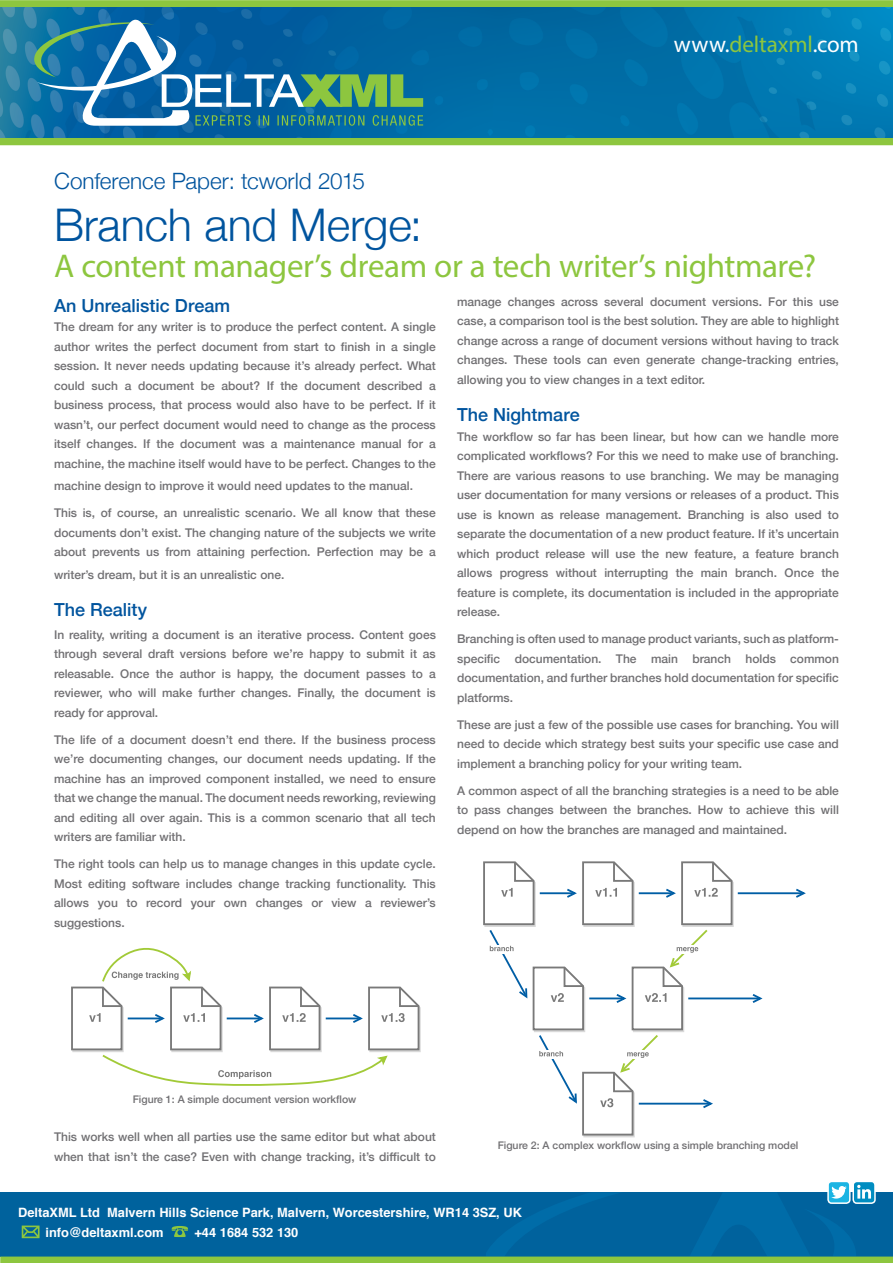
<style>
.page{position:relative;width:893px;height:1263px;background:#fff}
.page>*{position:absolute;margin:0;border:0;box-sizing:border-box;transform-origin:0 0}
.t1{font:300 45px "Helvetica Neue";letter-spacing:-.005em;color:#00549e}
.t2{font:33px "Myriad Pro";letter-spacing:-.015em;color:#8dc63f}
.t3{font:23.1px "Myriad Pro";letter-spacing:-.005em;color:#fff}
.t4{font:300 22.5px "Helvetica Neue";color:#00549e}
.t5{font:500 18px "Helvetica Neue";color:#00549e}
.t6{font:700 12.9px/20px "Helvetica";color:#fff}
.t7{font:500 12px/19.5px "Helvetica Neue";color:#717073;text-align:justify}
.t8{font:500 10.5px "Helvetica Neue";color:#717073}
.s1{color:#8dc63f}
</style>
<div class="page">
<div style="left:0;top:1192px;width:893px;height:64px;background:#00629d"></div>
<div style="left:0;top:1256px;width:893px;height:7px;background:#8dc63f"></div>
<svg style="left:21px;top:1225px;width:19px;height:13px"></svg>
<svg style="left:171px;top:1226px;width:17px;height:11px"></svg>
<svg style="left:71px;top:948px;width:350px;height:138px"></svg>
<div style="left:828px;top:1181px;width:22px;height:22px;background:#1bb4e3;border-radius:4px"></div>
<div style="left:827px;top:1181px;width:24px;height:23px;border:2px solid #fff;border-radius:4px"></div>
<div style="left:853px;top:1181px;width:22px;height:22px;background:#008dc1;border-radius:4px"></div>
<div style="left:852px;top:1181px;width:24px;height:23px;border:2px solid #fff;border-radius:4px"></div>
<svg style="left:486px;top:1185px;width:390px;height:71px"></svg>
<div style="left:1px;top:1px;width:891px;height:143px;background:#8dc63f"></div>
<div style="left:0;top:0;width:893px;height:145px;border:2px solid #8dc63f"></div>
<img style="left:0;top:8px;width:893px;height:130px">
<svg style="left:33px;top:10px;width:390px;height:116px;background:#2a7ba4"></svg>
<hr style="left:688px;top:997px;width:70px;height:2px;background:#005ea5">
<svg style="left:750px;top:994px;width:13px;height:9px"></svg>
<hr style="left:738px;top:892px;width:64px;height:2px;background:#005ea5">
<svg style="left:794px;top:888px;width:12px;height:10px"></svg>
<svg style="left:483px;top:861px;width:252px;height:277px"></svg>
<h3 class="t3" style="left:674px;top:30px;width:186px">www.<span class="s1">deltaxml</span>.com</h3>
<h3 class="t4" style="left:54px;top:163px;width:312px">Conference Paper: tcworld 2015</h3>
<h1 class="t1" style="left:54px;top:189px;width:370px">Branch and Merge:</h1>
<h2 class="t2" style="left:54px;top:246px;width:763px">A content manager’s dream or a tech writer’s nightmare?</h2>
<h3 class="t5" style="left:54px;top:291px;width:178px">An Unrealistic Dream</h3>
<p class="t7" style="left:54px;top:316px;width:383px">The dream for any writer is to produce the perfect content. A single author writes the perfect document from start to finish in a single session. It never needs updating because it’s already perfect. What could such a document be about? If the document described a business process, that process would also have to be perfect. If it wasn’t, our perfect document would need to change as the process itself changes. If the document was a maintenance manual for a machine, the machine itself would have to be perfect. Changes to the</p>
<p class="t7" style="left:54px;top:475px;width:361px">machine design to improve it would need updates to the manual.</p>
<p class="t7" style="left:54px;top:502px;width:383px">This is, of course, an unrealistic scenario. We all know that these documents don’t exist. The changing nature of the subjects we write about prevents us from attaining perfection. Perfection may be a</p>
<p class="t7" style="left:54px;top:564px;width:232px">writer’s dream, but it is an unrealistic one.</p>
<h3 class="t5" style="left:54px;top:595px;width:95px">The Reality</h3>
<p class="t7" style="left:54px;top:624px;width:383px">In reality, writing a document is an iterative process. Content goes through several draft versions before we’re happy to submit it as releasable. Once the author is happy, the document passes to a reviewer, who will make further changes. Finally, the document is ready for approval.</p>
<p class="t7" style="left:54px;top:729px;width:383px">The life of a document doesn’t end there. If the business process we’re documenting changes, our document needs updating. If the machine has an improved component installed, we need to ensure that we change the manual. The document needs reworking, reviewing and editing all over again. This is a common scenario that all tech writers are familiar with.</p>
<p class="t7" style="left:54px;top:853px;width:383px">The right tools can help us to manage changes in this update cycle.<br>Most editing software includes change tracking functionality. This allows you to record your own changes or view a reviewer’s suggestions.</p>
<p class="t7" style="left:457px;top:291px;width:383px">manage changes across several document versions. For this use case, a comparison tool is the best solution. They are able to highlight change across a range of document versions without having to track changes. These tools can even generate change-tracking entries, allowing you to view changes in a text editor.</p>
<h3 class="t5" style="left:457px;top:400px;width:124px">The Nightmare</h3>
<p class="t7" style="left:457px;top:426px;width:383px">The workflow so far has been linear, but how can we handle more complicated workflows? For this we need to make use of branching.<br>There are various reasons to use branching. We may be managing user documentation for many versions or releases of a product. This use is known as release management. Branching is also used to separate the documentation of a new product feature. If it’s uncertain which product release will use the new feature, a feature branch allows progress without interrupting the main branch. Once the feature is complete, its documentation is included in the appropriate release.</p>
<p class="t7" style="left:457px;top:628px;width:383px">Branching is often used to manage product variants, such as platform&shy;specific documentation. The main branch holds common documentation, and further branches hold documentation for specific platforms.</p>
<p class="t7" style="left:457px;top:714px;width:383px">These are just a few of the possible use cases for branching. You will need to decide which strategy best suits your specific use case and implement a branching policy for your writing team.</p>
<p class="t7" style="left:457px;top:780px;width:383px">A common aspect of all the branching strategies is a need to be able to pass changes between the branches. How to achieve this will depend on how the branches are managed and maintained.</p>
<p class="t8" style="left:133px;top:1091px;width:225px">Figure 1: A simple document version workflow</p>
<p class="t7" style="left:54px;top:1126px;width:383px">This works well when all parties use the same editor but what about when that isn’t the case? Even with change tracking, it’s difficult to</p>
<p class="t8" style="left:498px;top:1136px;width:302px">Figure 2: A complex workflow using a simple branching model</p>
<p class="t6" style="left:45px;top:1203px;width:478px;text-indent:-27px">DeltaXML Ltd Malvern Hills Science Park, Malvern, Worcestershire, WR14 3SZ, UK info@deltaxml.com</p>
<p class="t6" style="left:194px;top:1223px;width:105px">+44 1684 532 130</p>
</div>
